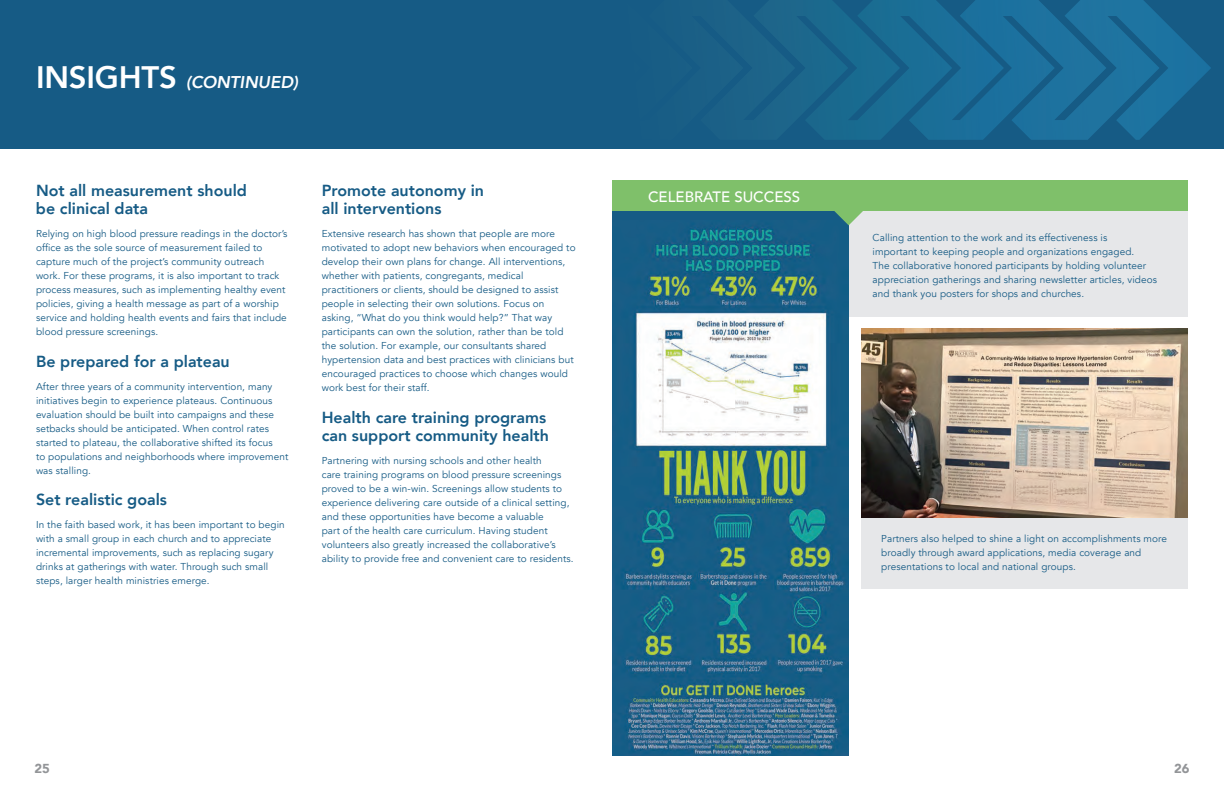
<style>
.page{position:relative;width:1224px;height:792px;background:#fff}
.page>*{position:absolute;margin:0;border:0;box-sizing:border-box;transform-origin:0 0}
.Head_1{font:italic 800 17px "Avenir";color:#fff}
.Subhead-1_bold{font:800 16px/18px "Avenir";color:#165b85}
.Subhead-1_bold-2{font:500 15px "Avenir";color:#fff}
.t1{font:900 13px "Avenir";color:#939598}
.Body_Blue{font:10px/14px "Avenir";letter-spacing:.01em;color:#165b85}
.s1{font-style:normal;font-size:31px}
</style>
<div class="page">
<div style="left:840px;top:207px;width:348px;height:110px;background:#e6e7e9"></div>
<div style="left:861px;top:518px;width:327px;height:71px;background:#e6e7e9"></div>
<img style="left:861px;top:328px;width:327px;height:190px">
<img style="left:612px;top:221px;width:236px;height:535px">
<div style="left:0;top:0;width:612px;height:148px;background:#165b85"></div>
<div style="left:612px;top:0;width:612px;height:148px;background:#165b85"></div>
<svg style="left:775px;top:0;width:436px;height:140px"></svg>
<div style="left:612px;top:180px;width:576px;height:31px;background:#7fc06a"></div>
<svg style="left:834px;top:211px;width:29px;height:14px"></svg>
<p class="Head_1" style="left:36px;top:72px;width:264px"><span class="s1">INSIGHTS</span> (CONTINUED)</p>
<p class="Subhead-1_bold" style="left:36px;top:182px;width:212px">Not all measurement should be clinical data</p>
<p class="Body_Blue" style="left:36px;top:227px;width:253px">Relying on high blood pressure readings in the doctor’s office as the sole source of measurement failed to capture much of the project’s community outreach work. For these programs, it is also important to track process measures, such as implementing healthy event policies, giving a health message as part of a worship service and holding health events and fairs that include blood pressure screenings.</p>
<p class="Subhead-1_bold" style="left:36px;top:352px;width:195px">Be prepared for a plateau</p>
<p class="Body_Blue" style="left:36px;top:380px;width:254px">After three years of a community intervention, many initiatives begin to experience plateaus. Continuous evaluation should be built into campaigns and these setbacks should be anticipated. When control rates started to plateau, the collaborative shifted its focus<br>to populations and neighborhoods where improvement was stalling.</p>
<p class="Subhead-1_bold" style="left:36px;top:491px;width:133px">Set realistic goals</p>
<p class="Body_Blue" style="left:36px;top:518px;width:250px">In the faith based work, it has been important to begin with a small group in each church and to appreciate incremental improvements, such as replacing sugary drinks at gatherings with water. Through such small steps, larger health ministries emerge.</p>
<p class="Subhead-1_bold" style="left:322px;top:181px;width:164px">Promote autonomy in all interventions</p>
<p class="Body_Blue" style="left:322px;top:227px;width:255px">Extensive research has shown that people are more motivated to adopt new behaviors when encouraged to develop their own plans for change. All interventions, whether with patients, congregants, medical practitioners or clients, should be designed to assist people in selecting their own solutions. Focus on asking, “What do you think would help?” That way participants can own the solution, rather than be told the solution. For example, our consultants shared hypertension data and best practices with clinicians but encouraged practices to choose which changes would work best for their staff.</p>
<p class="Subhead-1_bold" style="left:322px;top:408px;width:229px">Health care training programs can support community health</p>
<p class="Body_Blue" style="left:322px;top:453px;width:253px">Partnering with nursing schools and other health<br>care training programs on blood pressure screenings proved to be a win-win. Screenings allow students to experience delivering care outside of a clinical setting, and these opportunities have become a valuable<br>part of the health care curriculum. Having student volunteers also greatly increased the collaborative’s ability to provide free and convenient care to residents.</p>
<p class="Subhead-1_bold-2" style="left:648px;top:184px;width:154px">CELEBRATE SUCCESS</p>
<p class="Body_Blue" style="left:873px;top:231px;width:286px">Calling attention to the work and its effectiveness is<br>important to keeping people and organizations engaged.<br>The collaborative honored participants by holding volunteer appreciation gatherings and sharing newsletter articles, videos and thank you posters for shops and churches.</p>
<p class="Body_Blue" style="left:881px;top:532px;width:287px">Partners also helped to shine a light on accomplishments more broadly through award applications, media coverage and presentations to local and national groups.</p>
<h3 class="t1" style="left:35px;top:758px;width:17px">25</h3>
<h3 class="t1" style="left:1174px;top:758px;width:17px">26</h3>
</div>
